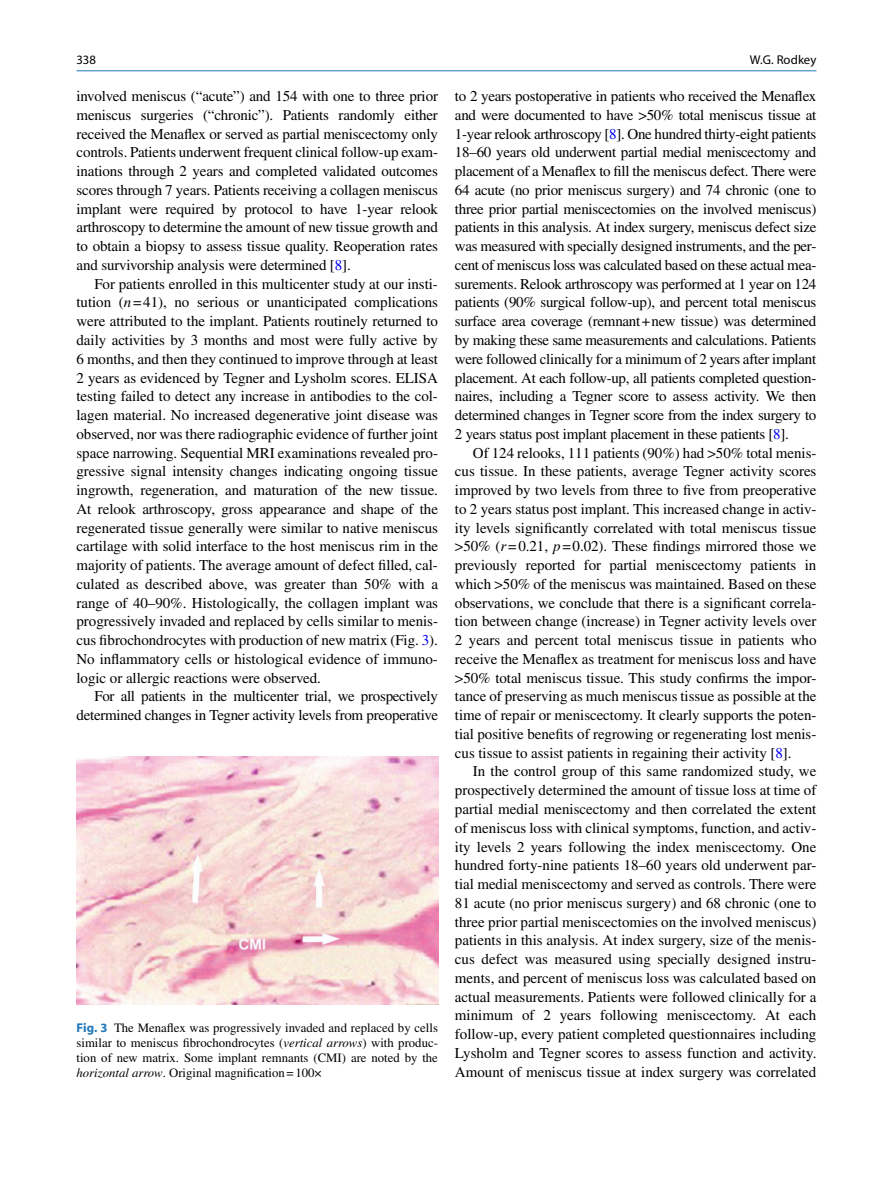
<style>
.page{position:relative;width:893px;height:1187px;background:#fff}
.page>*{position:absolute;margin:0;border:0;box-sizing:border-box;transform-origin:0 0}
.t1{font:15px/18.8px "Times";letter-spacing:-.01em;color:#000;text-align:justify}
.t2{font:12.75px/15px "Times";color:#000;text-align:justify}
.t3{font:12.75px "Myriad";letter-spacing:.005em;color:#000}
.s1{color:#0000fa}
.s2{font-style:italic}
.s3{font-family:"Myriad";font-weight:700;color:#2077b9}
</style>
<div class="page">
<hr style="left:77px;top:70px;width:739px;height:1px;background:#2077b9">
<img style="left:77px;top:756px;width:361px;height:248px">
<p class="t3" style="left:77px;top:55px;width:21px">338</p>
<p class="t3" style="left:750px;top:55px;width:68px">W.G. Rodkey</p>
<p class="t1" style="left:77px;top:88px;width:363px">involved meniscus (“acute”) and 154 with one to three prior meniscus surgeries (“chronic”). Patients randomly either received the Menaflex or served as partial meniscectomy only controls. Patients underwent frequent clinical follow-up exam&shy;inations through 2 years and completed validated outcomes scores through 7 years. Patients receiving a collagen meniscus implant were required by protocol to have 1-year relook arthroscopy to determine the amount of new tissue growth and to obtain a biopsy to assess tissue quality. Reoperation rates and survivorship analysis were determined [<span class="s1">8</span>].</p>
<p class="t1" style="left:77px;top:276px;width:363px;text-indent:18px">For patients enrolled in this multicenter study at our insti&shy;tution (<span class="s2">n</span> = 41), no serious or unanticipated complications were attributed to the implant. Patients routinely returned to daily activities by 3 months and most were fully active by 6 months, and then they continued to improve through at least 2 years as evidenced by Tegner and Lysholm scores. ELISA testing failed to detect any increase in antibodies to the col&shy;lagen material. No increased degenerative joint disease was observed, nor was there radiographic evidence of further joint space narrowing. Sequential MRI examinations revealed pro&shy;gressive signal intensity changes indicating ongoing tissue ingrowth, regeneration, and maturation of the new tissue.<br>At relook arthroscopy, gross appearance and shape of the regenerated tissue generally were similar to native meniscus cartilage with solid interface to the host meniscus rim in the majority of patients. The average amount of defect filled, cal&shy;culated as described above, was greater than 50% with a range of 40–90%. Histologically, the collagen implant was progressively invaded and replaced by cells similar to menis&shy;cus fibrochondrocytes with production of new matrix (Fig. <span class="s1">3</span>).<br>No inflammatory cells or histological evidence of immuno&shy;logic or allergic reactions were observed.</p>
<p class="t1" style="left:77px;top:688px;width:363px;text-align:right">For all patients in the multicenter trial, we prospectively determined changes in Tegner activity levels from preoperative</p>
<p class="t1" style="left:455px;top:88px;width:363px">to 2 years postoperative in patients who received the Menaflex and were documented to have &gt;50% total meniscus tissue at 1-year relook arthroscopy [<span class="s1">8</span>]. One hundred thirty-eight patients 18–60 years old underwent partial medial meniscectomy and placement of a Menaflex to fill the meniscus defect. There were 64 acute (no prior meniscus surgery) and 74 chronic (one to three prior partial meniscectomies on the involved meniscus) patients in this analysis. At index surgery, meniscus defect size was measured with specially designed instruments, and the per&shy;cent of meniscus loss was calculated based on these actual mea&shy;surements. Relook arthroscopy was performed at 1 year on 124 patients (90% surgical follow-up), and percent total meniscus surface area coverage (remnant + new tissue) was determined by making these same measurements and calculations. Patients were followed clinically for a minimum of 2 years after implant placement. At each follow-up, all patients completed question&shy;naires, including a Tegner score to assess activity. We then determined changes in Tegner score from the index surgery to 2 years status post implant placement in these patients [<span class="s1">8</span>].</p>
<p class="t1" style="left:455px;top:444px;width:363px;text-indent:18px">Of 124 relooks, 111 patients (90%) had &gt;50% total menis&shy;cus tissue. In these patients, average Tegner activity scores improved by two levels from three to five from preoperative to 2 years status post implant. This increased change in activ&shy;ity levels significantly correlated with total meniscus tissue &gt;50% (<span class="s2">r</span> = 0.21, <span class="s2">p</span> = 0.02). These findings mirrored those we previously reported for partial meniscectomy patients in which &gt;50% of the meniscus was maintained. Based on these observations, we conclude that there is a significant correla&shy;tion between change (increase) in Tegner activity levels over 2 years and percent total meniscus tissue in patients who receive the Menaflex as treatment for meniscus loss and have &gt;50% total meniscus tissue. This study confirms the impor&shy;tance of preserving as much meniscus tissue as possible at the time of repair or meniscectomy. It clearly supports the poten&shy;tial positive benefits of regrowing or regenerating lost menis&shy;cus tissue to assist patients in regaining their activity [<span class="s1">8</span>].</p>
<p class="t1" style="left:455px;top:763px;width:363px;text-indent:18px">In the control group of this same randomized study, we prospectively determined the amount of tissue loss at time of partial medial meniscectomy and then correlated the extent of meniscus loss with clinical symptoms, function, and activ&shy;ity levels 2 years following the index meniscectomy. One hundred forty-nine patients 18–60 years old underwent par&shy;tial medial meniscectomy and served as controls. There were 81 acute (no prior meniscus surgery) and 68 chronic (one to three prior partial meniscectomies on the involved meniscus) patients in this analysis. At index surgery, size of the menis&shy;cus defect was measured using specially designed instru&shy;ments, and percent of meniscus loss was calculated based on actual measurements. Patients were followed clinically for a minimum of 2 years following meniscectomy. At each follow-up, every patient completed questionnaires including Lysholm and Tegner scores to assess function and activity.<br>Amount of meniscus tissue at index surgery was correlated</p>
<p class="t2" style="left:77px;top:1021px;width:363px"><span class="s3">Fig. 3</span> The Menaflex was progressively invaded and replaced by cells similar to meniscus fibrochondrocytes (<span class="s2">vertical arrows</span>) with produc&shy;tion of new matrix. Some implant remnants (CMI) are noted by the <span class="s2">horizontal arrow</span>. Original magnification = 100×</p>
</div>
